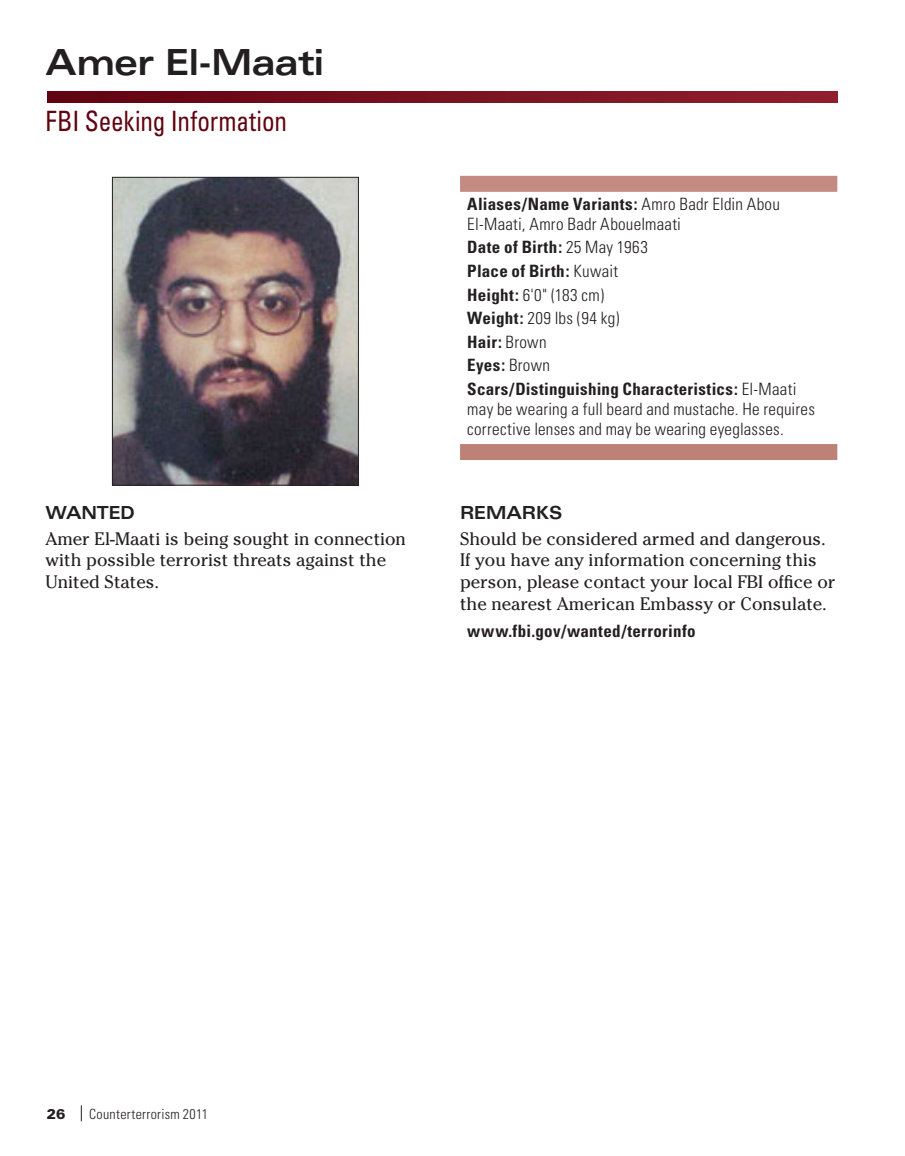
<style>
.page{position:relative;width:905px;height:1156px;background:#fff}
.page>*{position:absolute;margin:0;border:0;box-sizing:border-box;transform-origin:0 0}
.t1{font:700 expanded 36px "Univers";letter-spacing:-.025em;color:#231f20;scale:.9 1}
.t2{font:condensed 28px "Univers";letter-spacing:-.005em;color:#610411;scale:.9 1}
.t3{font:18px/21.8px "Cheltenham";color:#231f20}
.t4{font:700 expanded 18px "Univers";letter-spacing:-.01em;color:#231f20;scale:.9 1}
.t5{font:700 condensed 17px/23.6px "Univers";letter-spacing:.015em;color:#231f20}
.t6{font:300 condensed 17px/20px "Univers";letter-spacing:.015em;color:#231f20}
.t7{font:300 condensed 14px "Univers";letter-spacing:.02em;color:#231f20}
.t8{font:900 14px "Univers";color:#231f20}
.s1{font-weight:700}
.s2{font-weight:300}
</style>
<div class="page">
<svg style="left:81px;top:1105px;width:1px;height:16px"></svg>
<svg style="left:48px;top:91px;width:789px;height:12px;background:#78111f"></svg>
<img style="left:114px;top:179px;width:243px;height:305px">
<div style="left:112px;top:177px;width:247px;height:309px;border:1px solid #231f20"></div>
<div style="left:460px;top:176px;width:377px;height:16px;background:#c38b81"></div>
<div style="left:460px;top:444px;width:377px;height:16px;background:#be8177"></div>
<h1 class="t1" style="left:46px;top:42px;width:311px">Amer El-Maati</h1>
<h2 class="t2" style="left:46px;top:104px;width:270px">FBI Seeking Information</h2>
<p class="t4" style="left:46px;top:502px;width:98px">wanted</p>
<p class="t3" style="left:46px;top:528px;width:362px">Amer El-Maati is being sought in connection with possible terrorist threats against the<br>United States.</p>
<p class="t6" style="left:467px;top:194px;width:314px"><span class="s1">Aliases/Name Variants:</span> Amro Badr Eldin Abou<br>El-Maati, Amro Badr Abouelmaati</p>
<p class="t5" style="left:467px;top:235px;width:331px">Date of Birth: <span class="s2">25 May 1963<br></span>Place of Birth: <span class="s2">Kuwait<br></span>Height: <span class="s2">6'0" (183 cm)<br></span>Weight: <span class="s2">209 lbs (94 kg)<br></span>Hair: <span class="s2">Brown<br></span>Eyes: <span class="s2">Brown<br></span>Scars/Distinguishing Characteristics: <span class="s2">El-Maati</span></p>
<p class="t6" style="left:467px;top:399px;width:349px">may be wearing a full beard and mustache. He requires corrective lenses and may be wearing eyeglasses.</p>
<p class="t4" style="left:460px;top:502px;width:115px">ReMARKS</p>
<p class="t3" style="left:460px;top:528px;width:377px">Should be considered armed and dangerous.<br>If you have any information concerning this person, please contact your local FBI office or the nearest American Embassy or Consulate.</p>
<p class="t5" style="left:467px;top:619px;width:230px">www.fbi.gov/wanted/terrorinfo</p>
<p class="t8" style="left:47px;top:1105px;width:20px">26</p>
<p class="t7" style="left:89px;top:1105px;width:120px">Counterterrorism 2011</p>
</div>
